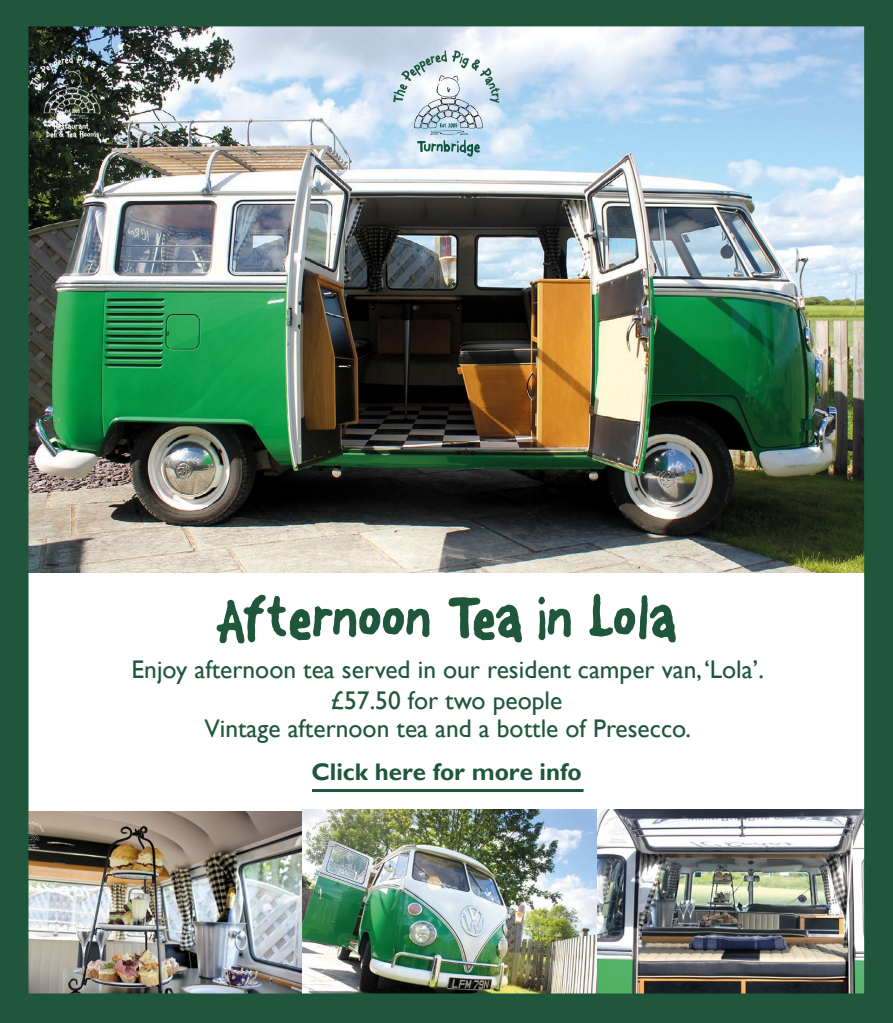
<style>
.page{position:relative;width:893px;height:1023px;background:#fff}
.page>*{position:absolute;margin:0;border:0;box-sizing:border-box;transform-origin:0 0}
.t1{font:66px "Font On A Stick";color:#20573c}
.t2{font:25.5px/30.6px "Gill Sans";color:#20573c;text-align:center}
.t3{font:700 24px "Gill Sans";color:#20573c}
</style>
<div class="page">
<img style="left:28px;top:26px;width:836px;height:547px">
<svg style="left:393px;top:50px;width:107px;height:107px"></svg>
<img style="left:28px;top:812px;width:274px;height:181px">
<img style="left:302px;top:809px;width:296px;height:184px">
<img style="left:598px;top:809px;width:266px;height:184px">
<div style="left:0;top:0;width:28px;height:1023px;background:#20573c"></div>
<div style="left:864px;top:0;width:29px;height:1023px;background:#20573c"></div>
<div style="left:14px;top:993px;width:865px;height:30px;background:#20573c"></div>
<div style="left:14px;top:0;width:865px;height:26px;background:#20573c"></div>
<hr style="left:312px;top:789px;width:272px;height:3px;background:#20573c">
<h1 class="t1" style="left:217px;top:576px;width:461px">Afternoon Tea in Lola</h1>
<p class="t2" style="left:132px;top:655px;width:634px">Enjoy afternoon tea served in our resident camper van, ‘Lola’. £57.50 for two people</p>
<p class="t2" style="left:204px;top:713px;width:488px">Vintage afternoon tea and a bottle of Presecco.</p>
<p class="t3" style="left:311px;top:758px;width:272px">Click here for more info</p>
</div>
